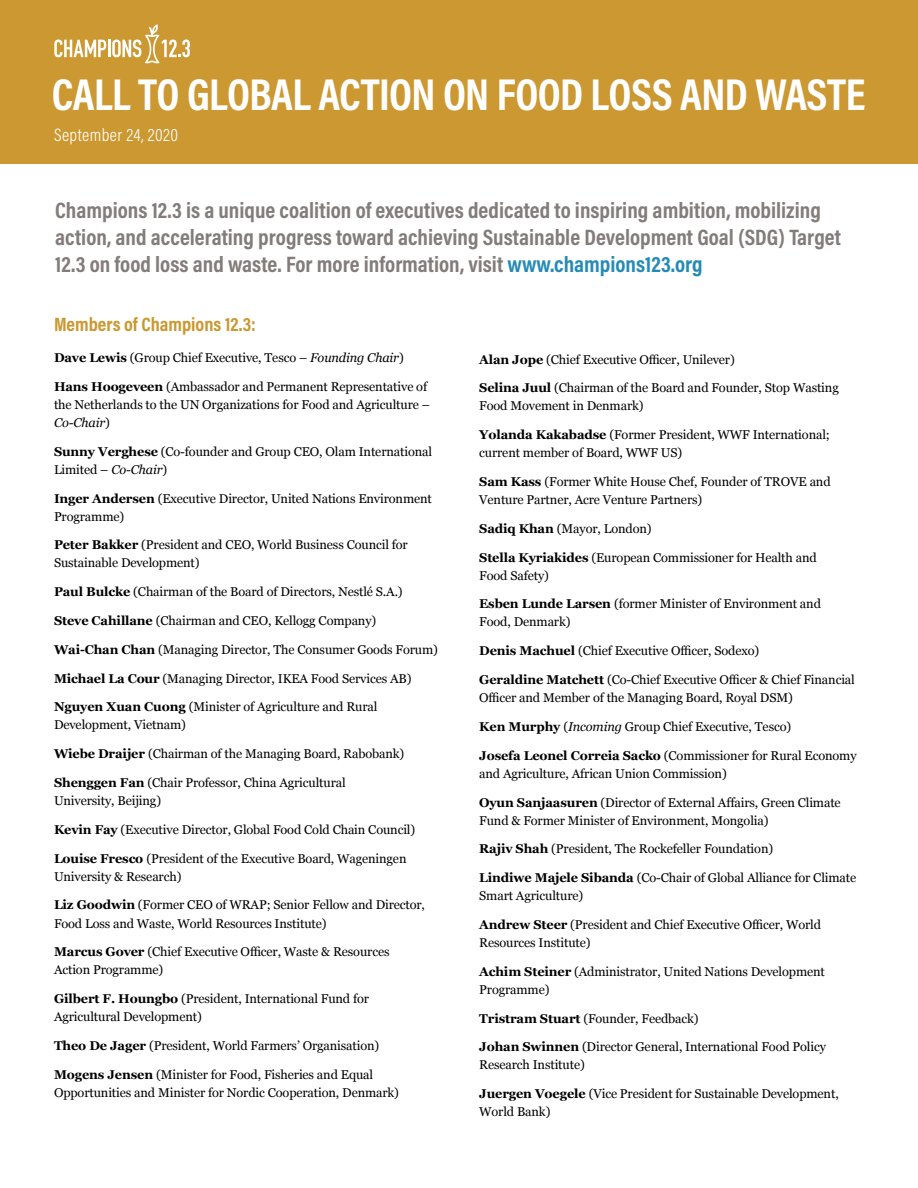
<style>
.page{position:relative;width:918px;height:1188px;background:#fff}
.page>*{position:absolute;margin:0;border:0;box-sizing:border-box;transform-origin:0 0}
.t1{font:700 45px "Acumin Pro Cond";letter-spacing:-.015em;color:#fff}
.t2{font:700 22.5px/27px "Acumin Pro Cond";color:#827c7a}
.t3{font:700 19.5px "Acumin Pro Cond";color:#cb9831}
.t4{font:300 18px "Acumin Pro Cond";letter-spacing:.025em;color:#fff}
.t5{font:12.75px/18px "Georgia";letter-spacing:-.01em;color:#000}
.s1{color:#258bb5}
.s2{font-weight:700}
.s3{font-style:italic}
</style>
<div class="page">
<div style="left:0;top:0;width:918px;height:164px;background:#cb9831"></div>
<svg style="left:54px;top:24px;width:136px;height:39px"></svg>
<h1 class="t1" style="left:52px;top:64px;width:815px">CALL TO GLOBAL ACTION ON FOOD LOSS AND WASTE</h1>
<h3 class="t4" style="left:54px;top:123px;width:126px">September 24, 2020</h3>
<p class="t2" style="left:55px;top:196px;width:787px">Champions 12.3 is a unique coalition of executives dedicated to inspiring ambition, mobilizing action, and accelerating progress toward achieving Sustainable Development Goal (SDG) Target<br>12.3 on food loss and waste. For more information, visit <span class="s1">www.champions123.org</span></p>
<h3 class="t3" style="left:54px;top:311px;width:203px">Members of Champions 12.3:</h3>
<p class="t5" style="left:54px;top:348px;width:351px"><span class="s2">Dave Lewis</span> (Group Chief Executive, Tesco – <span class="s3">Founding Chair</span>)</p>
<p class="t5" style="left:54px;top:377px;width:378px"><span class="s2">Hans Hoogeveen</span> (Ambassador and Permanent Representative of the Netherlands to the UN Organizations for Food and Agriculture –<br><span class="s3">Co-Chair</span>)</p>
<p class="t5" style="left:54px;top:442px;width:380px"><span class="s2">Sunny Verghese</span> (Co-founder and Group CEO, Olam International<br>Limited – <span class="s3">Co-Chair</span>)</p>
<p class="t5" style="left:54px;top:489px;width:380px"><span class="s2">Inger Andersen</span> (Executive Director, United Nations Environment<br>Programme)</p>
<p class="t5" style="left:54px;top:536px;width:355px"><span class="s2">Peter Bakker</span> (President and CEO, World Business Council for<br>Sustainable Development)</p>
<p class="t5" style="left:54px;top:582px;width:350px"><span class="s2">Paul Bulcke</span> (Chairman of the Board of Directors, Nestlé S.A.)</p>
<p class="t5" style="left:54px;top:611px;width:324px"><span class="s2">Steve Cahillane</span> (Chairman and CEO, Kellogg Company)</p>
<p class="t5" style="left:54px;top:640px;width:385px"><span class="s2">Wai-Chan Chan</span> (Managing Director, The Consumer Goods Forum)</p>
<p class="t5" style="left:54px;top:669px;width:359px"><span class="s2">Michael La Cour</span> (Managing Director, IKEA Food Services AB)</p>
<p class="t5" style="left:54px;top:698px;width:325px"><span class="s2">Nguyen Xuan Cuong</span> (Minister of Agriculture and Rural<br>Development, Vietnam)</p>
<p class="t5" style="left:54px;top:744px;width:352px"><span class="s2">Wiebe Draijer</span> (Chairman of the Managing Board, Rabobank)</p>
<p class="t5" style="left:54px;top:773px;width:293px"><span class="s2">Shenggen Fan</span> (Chair Professor, China Agricultural<br>University, Beijing)</p>
<p class="t5" style="left:54px;top:820px;width:363px"><span class="s2">Kevin Fay</span> (Executive Director, Global Food Cold Chain Council)</p>
<p class="t5" style="left:54px;top:849px;width:354px"><span class="s2">Louise Fresco</span> (President of the Executive Board, Wageningen<br>University &amp; Research)</p>
<p class="t5" style="left:54px;top:896px;width:373px"><span class="s2">Liz Goodwin</span> (Former CEO of WRAP; Senior Fellow and Director,<br>Food Loss and Waste, World Resources Institute)</p>
<p class="t5" style="left:54px;top:942px;width:337px"><span class="s2">Marcus Gover</span> (Chief Executive Officer, Waste &amp; Resources<br>Action Programme)</p>
<p class="t5" style="left:54px;top:989px;width:317px"><span class="s2">Gilbert F. Houngbo</span> (President, International Fund for<br>Agricultural Development)</p>
<p class="t5" style="left:54px;top:1036px;width:327px"><span class="s2">Theo De Jager</span> (President, World Farmers’ Organisation)</p>
<p class="t5" style="left:54px;top:1065px;width:347px"><span class="s2">Mogens Jensen</span> (Minister for Food, Fisheries and Equal<br>Opportunities and Minister for Nordic Cooperation, Denmark)</p>
<p class="t5" style="left:479px;top:350px;width:257px"><span class="s2">Alan Jope</span> (Chief Executive Officer, Unilever)</p>
<p class="t5" style="left:479px;top:379px;width:361px"><span class="s2">Selina Juul</span> (Chairman of the Board and Founder, Stop Wasting<br>Food Movement in Denmark)</p>
<p class="t5" style="left:479px;top:425px;width:352px"><span class="s2">Yolanda Kakabadse</span> (Former President, WWF International; current member of Board, WWF US)</p>
<p class="t5" style="left:479px;top:472px;width:353px"><span class="s2">Sam Kass</span> (Former White House Chef, Founder of TROVE and<br>Venture Partner, Acre Venture Partners)</p>
<p class="t5" style="left:479px;top:519px;width:174px"><span class="s2">Sadiq Khan</span> (Mayor, London)</p>
<p class="t5" style="left:479px;top:548px;width:339px"><span class="s2">Stella Kyriakides</span> (European Commissioner for Health and<br>Food Safety)</p>
<p class="t5" style="left:479px;top:595px;width:343px"><span class="s2">Esben Lunde Larsen</span> (former Minister of Environment and<br>Food, Denmark)</p>
<p class="t5" style="left:479px;top:641px;width:282px"><span class="s2">Denis Machuel</span> (Chief Executive Officer, Sodexo)</p>
<p class="t5" style="left:479px;top:670px;width:377px"><span class="s2">Geraldine Matchett</span> (Co-Chief Executive Officer &amp; Chief Financial<br>Officer and Member of the Managing Board, Royal DSM)</p>
<p class="t5" style="left:479px;top:717px;width:313px"><span class="s2">Ken Murphy</span> (<span class="s3">Incoming</span> Group Chief Executive, Tesco)</p>
<p class="t5" style="left:479px;top:746px;width:379px"><span class="s2">Josefa Leonel Correia Sacko</span> (Commissioner for Rural Economy and Agriculture, African Union Commission)</p>
<p class="t5" style="left:479px;top:793px;width:363px"><span class="s2">Oyun Sanjaasuren</span> (Director of External Affairs, Green Climate<br>Fund &amp; Former Minister of Environment, Mongolia)</p>
<p class="t5" style="left:479px;top:839px;width:295px"><span class="s2">Rajiv Shah</span> (President, The Rockefeller Foundation)</p>
<p class="t5" style="left:479px;top:868px;width:379px"><span class="s2">Lindiwe Majele Sibanda</span> (Co-Chair of Global Alliance for Climate<br>Smart Agriculture)</p>
<p class="t5" style="left:479px;top:915px;width:343px"><span class="s2">Andrew Steer</span> (President and Chief Executive Officer, World<br>Resources Institute)</p>
<p class="t5" style="left:479px;top:962px;width:347px"><span class="s2">Achim Steiner</span> (Administrator, United Nations Development<br>Programme)</p>
<p class="t5" style="left:479px;top:1009px;width:221px"><span class="s2">Tristram Stuart</span> (Founder, Feedback)</p>
<p class="t5" style="left:479px;top:1037px;width:348px"><span class="s2">Johan Swinnen</span> (Director General, International Food Policy<br>Research Institute)</p>
<p class="t5" style="left:479px;top:1084px;width:361px"><span class="s2">Juergen Voegele</span> (Vice President for Sustainable Development,<br>World Bank)</p>
</div>
